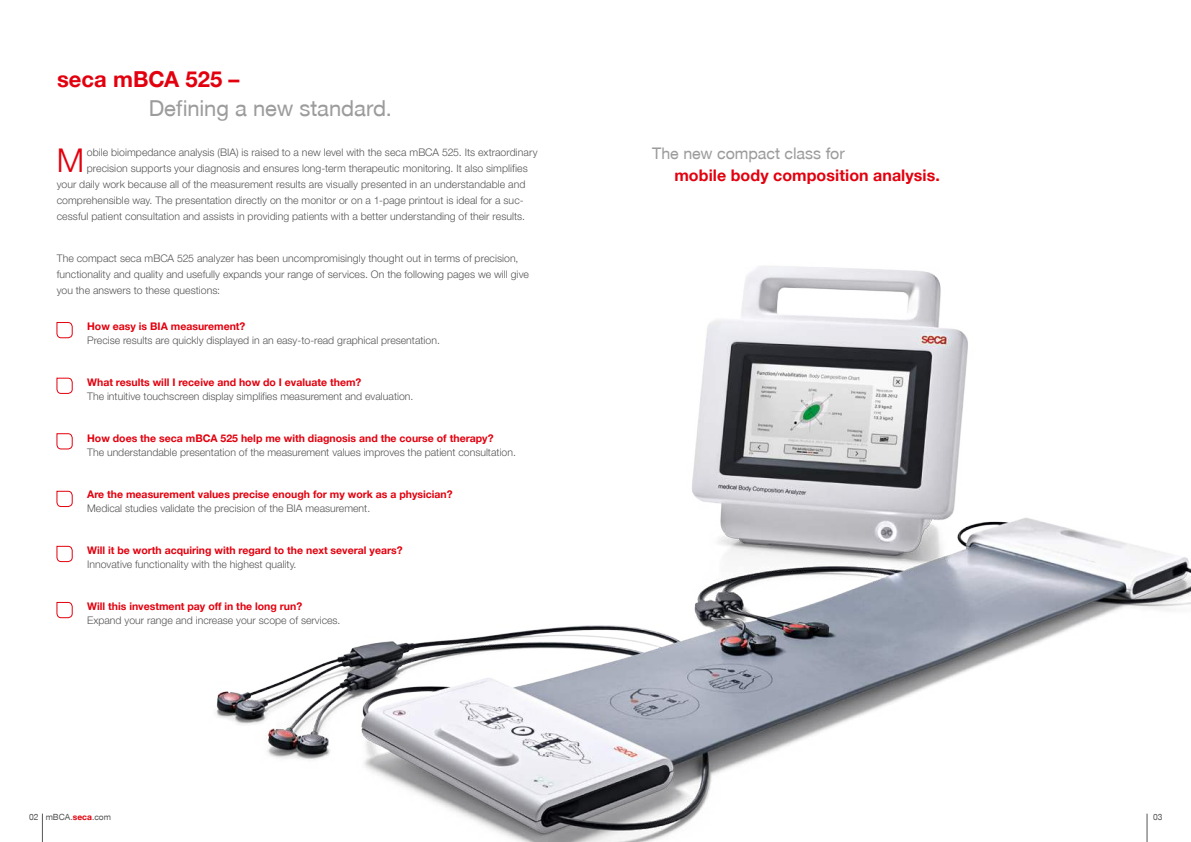
<style>
.page{position:relative;width:1191px;height:842px;background:#fff}
.page>*{position:absolute;margin:0;border:0;box-sizing:border-box;transform-origin:0 0}
.t1{font:300 32.9px "secaglobal";color:#e3000e}
.t2{font:22px "secaglobal";letter-spacing:-.005em;color:#9c9c9c}
.t3{font:700 22px "secaglobal";letter-spacing:.005em;color:#e3000e}
.t4{font:700 16px "secaglobal";letter-spacing:.005em;color:#e3000e}
.t5{font:16px "secaglobal";letter-spacing:-.005em;color:#9c9c9c}
.t6{font:300 10.5px/16px "secaglobal";color:#565655}
.t7{font:700 10.5px "secaglobal";color:#e3000e}
.t8{font:8.5px "secaglobal";color:#565655}
.s1{font-weight:700;color:#e3000e}
</style>
<div class="page">
<img style="left:41px;top:266px;width:1150px;height:576px">
<svg style="left:56px;top:322px;width:17px;height:16px"></svg>
<svg style="left:56px;top:378px;width:17px;height:16px"></svg>
<svg style="left:56px;top:433px;width:17px;height:16px"></svg>
<svg style="left:56px;top:491px;width:17px;height:16px"></svg>
<svg style="left:56px;top:602px;width:17px;height:16px"></svg>
<svg style="left:56px;top:546px;width:17px;height:16px"></svg>
<h2 class="t3" style="left:57px;top:66px;width:184px">seca mBCA 525 ‒</h2>
<h2 class="t2" style="left:149px;top:95px;width:245px">De昀椀ning a new standard.</h2>
<p class="t6" style="left:87px;top:145px;width:452px">obile bioimpedance analysis (BIA) is raised to a new level with the seca mBCA 525. Its extraordinary</p>
<p class="t6" style="left:87px;top:160px;width:442px">precision supports your diagnosis and ensures long-term therapeutic monitoring. It also simpli昀椀es</p>
<p class="t6" style="left:57px;top:177px;width:470px">your daily work because all of the measurement results are visually presented in an understandable and</p>
<p class="t6" style="left:57px;top:193px;width:468px">comprehensible way. The presentation directly on the monitor or on a 1-page printout is ideal for a suc-</p>
<p class="t6" style="left:57px;top:209px;width:470px">cessful patient consultation and assists in providing patients with a better understanding of their results.</p>
<p class="t6" style="left:57px;top:251px;width:474px">The compact seca mBCA 525 analyzer has been uncompromisingly thought out in terms of precision, functionality and quality and usefully expands your range of services. On the following pages we will give you the answers to these questions:</p>
<h1 class="t1" style="left:57px;top:148px;width:29px">M</h1>
<p class="t7" style="left:87px;top:320px;width:160px">How easy is BIA measurement?</p>
<p class="t6" style="left:87px;top:333px;width:354px">Precise results are quickly displayed in an easy-to-read graphical presentation.</p>
<p class="t7" style="left:87px;top:376px;width:276px">What results will I receive and how do I evaluate them?</p>
<p class="t6" style="left:87px;top:389px;width:328px">The intuitive touchscreen display simplifies measurement and evaluation.</p>
<p class="t7" style="left:87px;top:432px;width:408px">How does the seca mBCA 525 help me with diagnosis and the course of therapy?</p>
<p class="t6" style="left:87px;top:445px;width:430px">The understandable presentation of the measurement values improves the patient consultation.</p>
<p class="t7" style="left:87px;top:488px;width:367px">Are the measurement values precise enough for my work as a physician?</p>
<p class="t6" style="left:87px;top:501px;width:284px">Medical studies validate the precision of the BIA measurement.</p>
<p class="t7" style="left:87px;top:544px;width:317px">Will it be worth acquiring with regard to the next several years?</p>
<p class="t6" style="left:87px;top:557px;width:211px">Innovative functionality with the highest quality.</p>
<p class="t7" style="left:87px;top:600px;width:216px">Will this investment pay off in the long run?</p>
<p class="t6" style="left:87px;top:613px;width:255px">Expand your range and increase your scope of services.</p>
<h3 class="t5" style="left:652px;top:148px;width:194px">The new compact class for</h3>
<h3 class="t4" style="left:674px;top:167px;width:267px">mobile body composition analysis.</h3>
<p class="t8" style="left:29px;top:813px;width:83px">02 mBCA.<span class="s1">seca</span>.com</p>
<p class="t8" style="left:1153px;top:813px;width:11px">03</p>
</div>
